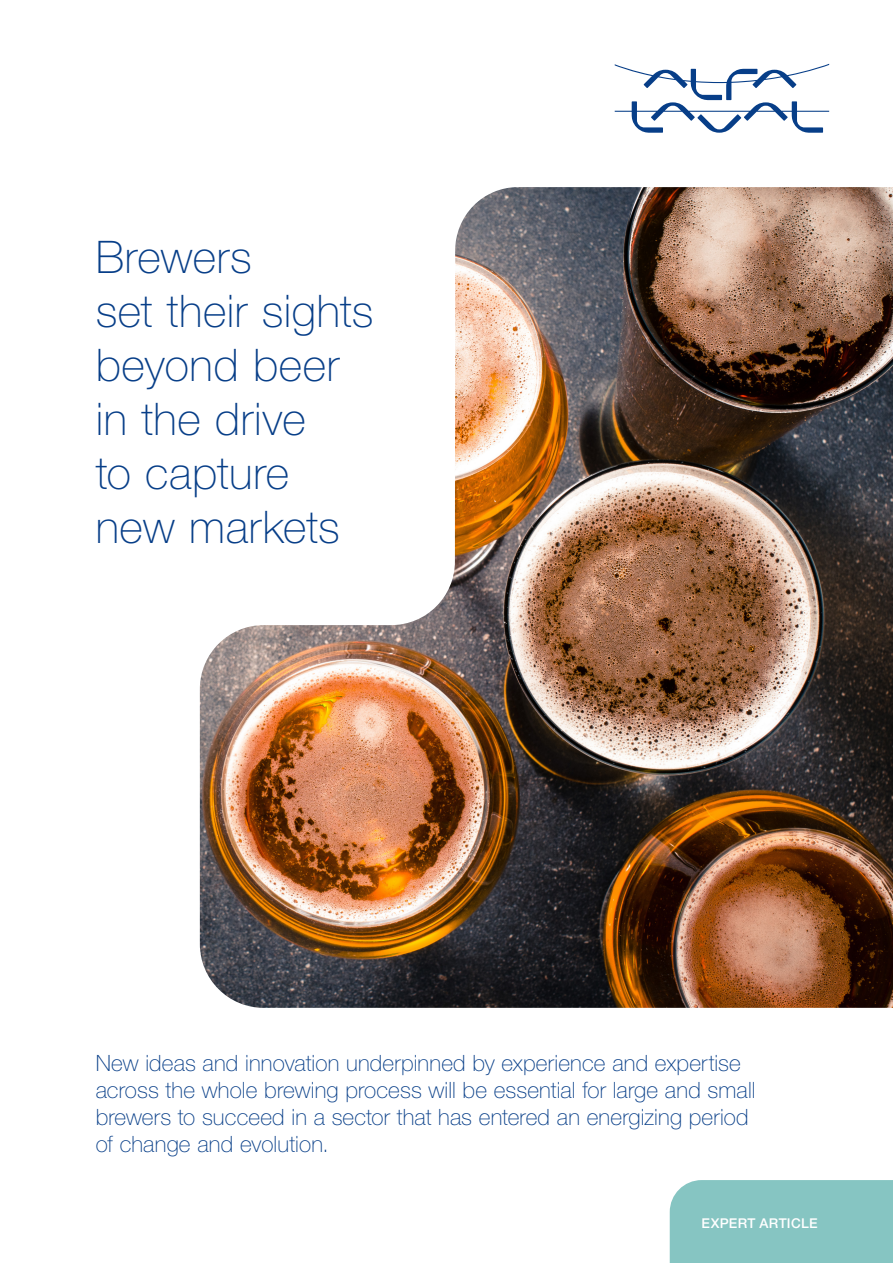
<style>
.page{position:relative;width:893px;height:1263px;background:#fff}
.page>*{position:absolute;margin:0;border:0;box-sizing:border-box;transform-origin:0 0}
.Headline_2{font:100 45px/54px "Helvetica Neue LT Std";letter-spacing:.01em;color:#073e88}
.Sub_headline_3{font:100 22.5px/27px "Helvetica Neue LT Std";letter-spacing:.005em;color:#073e88}
.Sub_headline_4_White{font:500 13.5px "Helvetica Neue LT Std";letter-spacing:.02em;color:#fff}
</style>
<div class="page">
<svg style="left:615px;top:64px;width:214px;height:69px"></svg>
<div style="left:670px;top:1180px;width:223px;height:83px;background:#86c5c2"></div>
<img style="left:200px;top:187px;width:693px;height:821px">
<p class="Headline_2" style="left:96px;top:230px;width:279px">Brewers<br>set their sights beyond beer in the drive<br>to capture new markets</p>
<p class="Sub_headline_3" style="left:96px;top:1049px;width:661px">New ideas and innovation underpinned by experience and expertise across the whole brewing process will be essential for large and small brewers to succeed in a sector that has entered an energizing period of change and evolution.</p>
<p class="Sub_headline_4_White" style="left:702px;top:1215px;width:117px">EXPERT ARTICLE</p>
</div>
